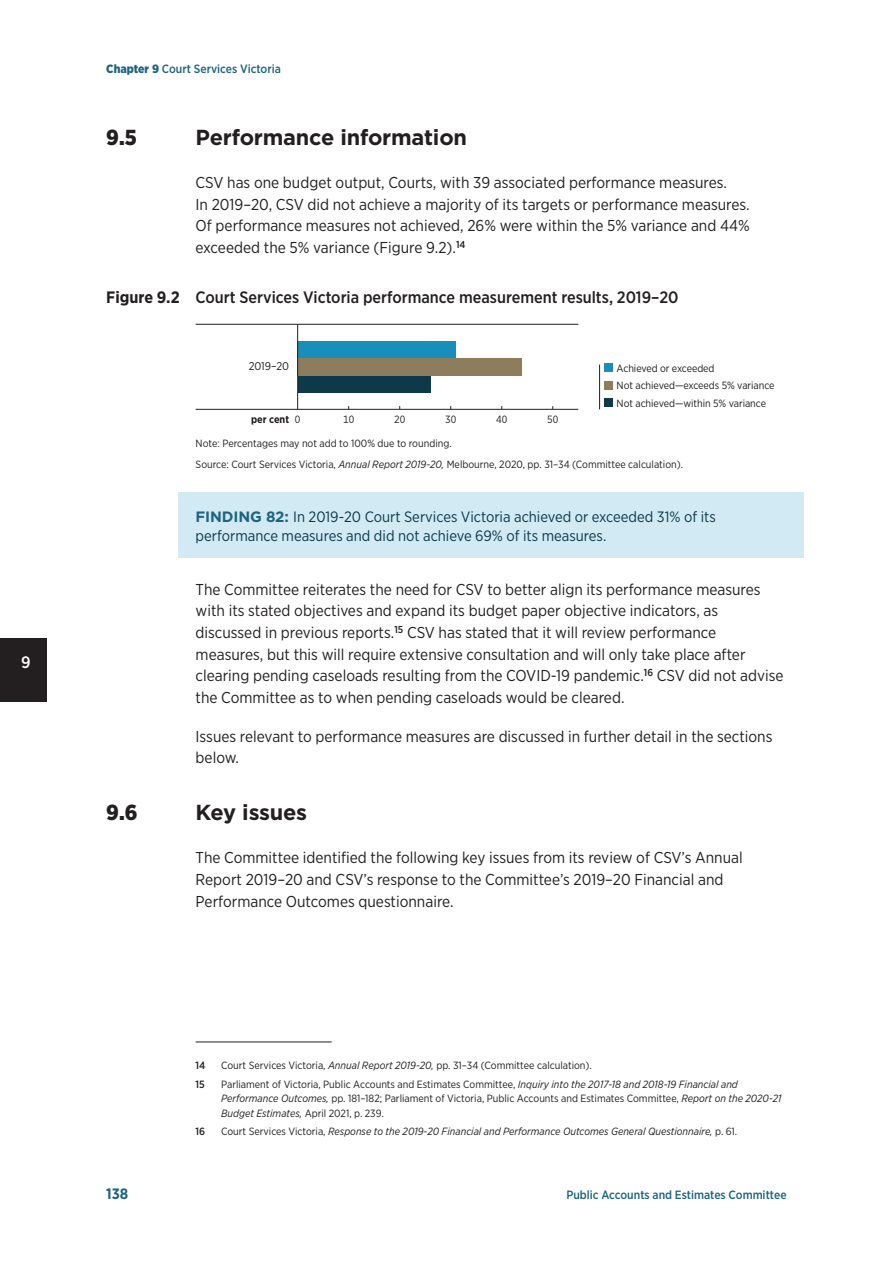
<style>
.page{position:relative;width:893px;height:1263px;background:#fff}
.page>*{position:absolute;margin:0;border:0;box-sizing:border-box;transform-origin:0 0}
.t1{font:700 21.75px "Gotham";letter-spacing:-.01em;color:#231f20}
.t2{font:900 21.75px "Gotham Narrow";color:#231f20}
.t3{font:500 16.5px "Gotham Narrow";color:#231f20}
.t4{font:500 16.5px "Gotham Narrow";color:#fff}
.Body{font:15.75px/21.6px "Gotham Narrow";color:#231f20}
.t5{font:15px/19.5px "Gotham Narrow";color:#0e394b}
.t6{font:700 15px "Gotham Narrow";color:#1e6482}
.t7{font:500 12px "Gotham Narrow";color:#1e6482}
.t8{font:11.25px "Gotham Narrow";color:#231f20}
.Footnote{font:10.5px/14.4px "Gotham Narrow";color:#231f20}
.Table_Source{font:10.5px "Gotham Narrow";color:#231f20}
.Footnote-2{font:italic 10.5px "Gotham Narrow";color:#231f20}
.t9{font:700 10.5px "Gotham Narrow";color:#231f20}
.Footnote-3{font:500 10.5px "Gotham Narrow";color:#231f20}
.s1{font-weight:900}
.s2{font-weight:700}
.s3{font-weight:400}
.s4{font-style:italic}
.s5{font-family:"Gotham";font-weight:700;color:#1e6482}
.s6{font-style:normal}
</style>
<div class="page">
<div style="left:0;top:638px;width:47px;height:64px;background:#231f20"></div>
<div style="left:179px;top:493px;width:625px;height:65px;background:#d1eaf3"></div>
<hr style="left:196px;top:324px;width:382px;height:1px;background:#231f20">
<hr style="left:196px;top:409px;width:382px;height:1px;background:#231f20">
<div style="left:298px;top:341px;width:158px;height:17px;background:#188ebb"></div>
<div style="left:298px;top:375px;width:132px;height:17px;background:#0e394b"></div>
<div style="left:298px;top:358px;width:224px;height:17px;background:#8e7d5c"></div>
<hr style="left:297px;top:324px;width:1px;height:85px;background:#231f20">
<hr style="left:599px;top:365px;width:1px;height:44px;background:#231f20">
<div style="left:604px;top:398px;width:8px;height:9px;background:#0e394b"></div>
<div style="left:604px;top:381px;width:8px;height:8px;background:#8e7d5c"></div>
<div style="left:604px;top:363px;width:8px;height:9px;background:#188ebb"></div>
<hr style="left:196px;top:1041px;width:136px;height:1px;background:#231f20">
<p class="t4" style="left:21px;top:652px;width:11px">9</p>
<p class="t7" style="left:106px;top:62px;width:176px"><span class="s1">Chapter 9</span> Court Services Victoria</p>
<p class="t2" style="left:106px;top:123px;width:32px">9.5</p>
<p class="t1" style="left:196px;top:123px;width:273px">Performance information</p>
<p class="Body" style="left:196px;top:171px;width:556px">CSV has one budget output, Courts, with 39 associated performance measures.<br>In 2019–20, CSV did not achieve a majority of its targets or performance measures.<br>Of performance measures not achieved, 26% were within the 5% variance and 44% exceeded the 5% variance (Figure 9.2).<sup>14</sup></p>
<p class="t3" style="left:106px;top:287px;width:574px"><span class="s2">Figure 9.2</span> Court Services Victoria performance measurement results, 2019–20</p>
<p class="t8" style="left:249px;top:359px;width:42px">2019–20</p>
<p class="t9" style="left:251px;top:412px;width:51px">per cent <span class="s3">0</span></p>
<p class="Footnote" style="left:343px;top:411px;width:13px">10</p>
<p class="Footnote" style="left:394px;top:411px;width:13px">20</p>
<p class="Footnote" style="left:445px;top:411px;width:13px">30</p>
<p class="Footnote" style="left:496px;top:411px;width:13px">40</p>
<p class="Footnote" style="left:547px;top:411px;width:13px">50</p>
<p class="Footnote" style="left:617px;top:360px;width:100px">Achieved or exceeded</p>
<p class="Footnote" style="left:617px;top:378px;width:159px">Not achieved—exceeds 5% variance</p>
<p class="Footnote" style="left:617px;top:396px;width:151px">Not achieved—within 5% variance</p>
<p class="Table_Source" style="left:196px;top:436px;width:258px">Note: Percentages may not add to 100% due to rounding.</p>
<p class="Table_Source" style="left:196px;top:458px;width:489px">Source: Court Services Victoria, <span class="s4">Annual Report 2019‑20,</span> Melbourne, 2020, pp. 31–34 (Committee calculation).</p>
<p class="t5" style="left:196px;top:506px;width:522px"><span class="s5">FINDING 82:</span> In 2019‑20 Court Services Victoria achieved or exceeded 31% of its performance measures and did not achieve 69% of its measures.</p>
<p class="Body" style="left:196px;top:578px;width:590px">The Committee reiterates the need for CSV to better align its performance measures with its stated objectives and expand its budget paper objective indicators, as discussed in previous reports.<sup>15</sup> CSV has stated that it will review performance measures, but this will require extensive consultation and will only take place after clearing pending caseloads resulting from the COVID‑19 pandemic.<sup>16</sup> CSV did not advise the Committee as to when pending caseloads would be cleared.</p>
<p class="Body" style="left:196px;top:725px;width:578px">Issues relevant to performance measures are discussed in further detail in the sections below.</p>
<p class="t2" style="left:106px;top:798px;width:33px">9.6</p>
<p class="t1" style="left:196px;top:798px;width:113px">Key issues</p>
<p class="Body" style="left:196px;top:847px;width:549px">The Committee identified the following key issues from its review of CSV’s Annual<br>Report 2019–20 and CSV’s response to the Committee’s 2019–20 Financial and<br>Performance Outcomes questionnaire.</p>
<p class="Footnote-3" style="left:196px;top:1059px;width:11px">14</p>
<p class="Footnote" style="left:221px;top:1058px;width:372px">Court Services Victoria, <span class="s4">Annual Report 2019‑20,</span> pp. 31–34 (Committee calculation).</p>
<p class="Footnote-3" style="left:196px;top:1077px;width:11px">15</p>
<p class="Footnote" style="left:221px;top:1077px;width:562px">Parliament of Victoria, Public Accounts and Estimates Committee, <span class="s4">Inquiry into the 2017‑18 and 2018‑19 Financial and<br>Performance Outcomes,</span> pp. 181–182; Parliament of Victoria, Public Accounts and Estimates Committee, <span class="s4">Report on the 2020‑21<br>Budget Estimates,</span> April 2021, p. 239.</p>
<p class="Footnote-3" style="left:196px;top:1125px;width:11px">16</p>
<p class="Footnote-2" style="left:221px;top:1125px;width:518px"><span class="s6">Court Services Victoria,</span> Response to the 2019‑20 Financial and Performance Outcomes General Questionnaire, <span class="s6">p. 61.</span></p>
<p class="t6" style="left:106px;top:1184px;width:24px">138</p>
<p class="t7" style="left:566px;top:1187px;width:222px">Public Accounts and Estimates Committee</p>
</div>
